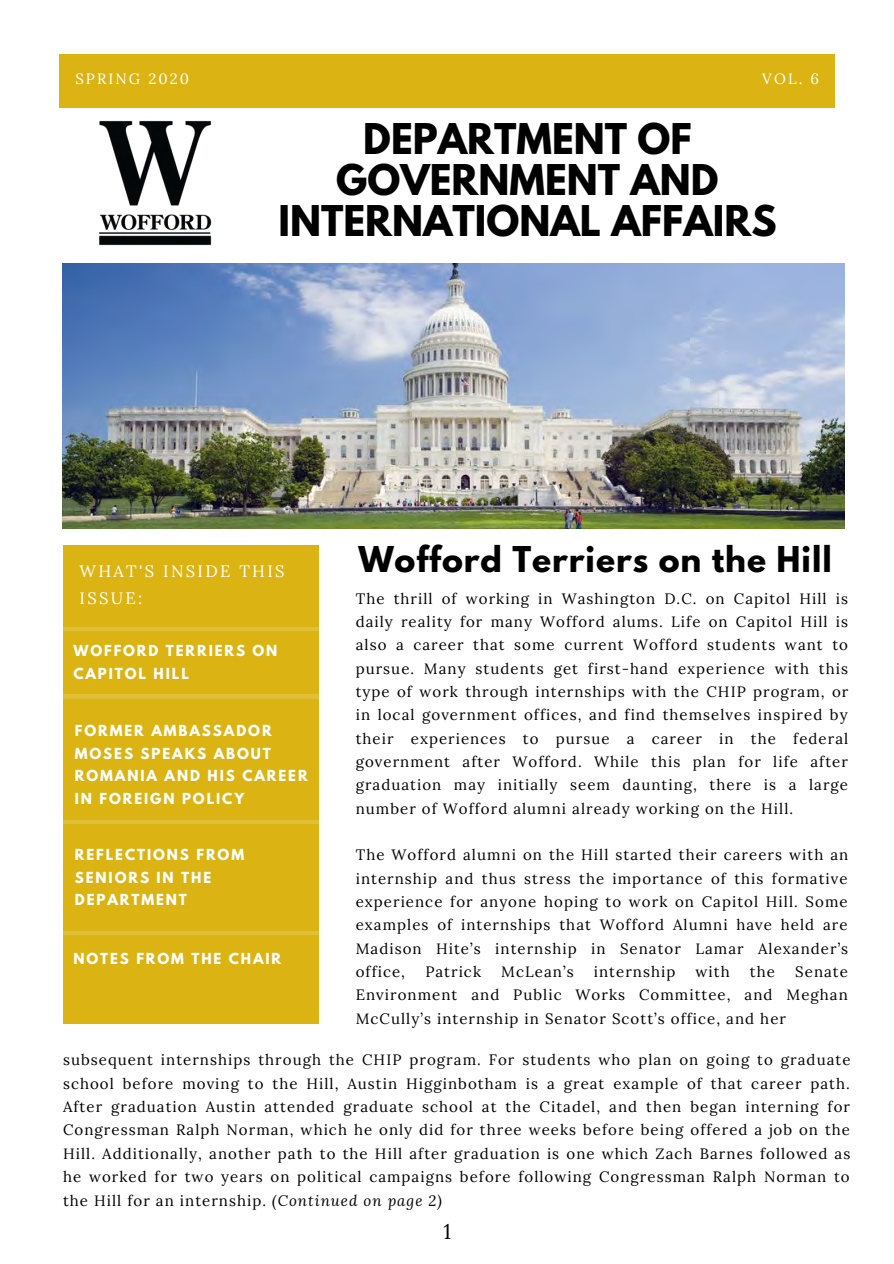
<style>
.page{position:relative;width:894px;height:1264px;background:#fff}
.page>*{position:absolute;margin:0;border:0;box-sizing:border-box;transform-origin:0 0}
.t1{font:700 37.5px/41.1px "League Spartan";color:#000;text-align:center}
.t2{font:700 31.5px "League Spartan";letter-spacing:.03em;color:#000}
.t3{font:21px "Lora";color:#000}
.t4{font:16.5px/27.3px "Lora";letter-spacing:.14em;color:#fff}
.t5{font:15px/23.2px "Lora";letter-spacing:.07em;color:#000;text-align:justify}
.t6{font:14.85px "Lora";letter-spacing:.14em;color:#fff}
.t7{font:700 13.5px/22.5px "League Spartan";letter-spacing:.14em;color:#fff}
.s1{font-style:italic}
</style>
<div class="page">
<div style="left:60px;top:54px;width:774px;height:53px;background:#dbb313"></div>
<div style="left:63px;top:545px;width:256px;height:478px;background:#dbb313"></div>
<hr style="left:62px;top:627px;width:266px;height:3px;background:#fff">
<hr style="left:56px;top:820px;width:285px;height:3px;background:#fff">
<hr style="left:56px;top:931px;width:285px;height:3px;background:#fff">
<hr style="left:56px;top:694px;width:270px;height:4px;background:#e0be35">
<img style="left:99px;top:120px;width:113px;height:126px">
<img style="left:62px;top:263px;width:781px;height:265px">
<p class="t6" style="left:75px;top:69px;width:115px">SPRING 2020</p>
<p class="t6" style="left:762px;top:69px;width:58px">VOL. 6</p>
<h1 class="t1" style="left:278px;top:123px;width:499px">DEPARTMENT OF<br>GOVERNMENT AND<br>INTERNATIONAL AFFAIRS</h1>
<p class="t4" style="left:80px;top:557px;width:206px">WHAT'S INSIDE THIS<br>ISSUE:</p>
<p class="t7" style="left:73px;top:641px;width:205px">WOFFORD TERRIERS ON<br>CAPITOL HILL</p>
<p class="t7" style="left:75px;top:721px;width:234px">FORMER AMBASSADOR<br>MOSES SPEAKS ABOUT<br>ROMANIA AND HIS CAREER<br>IN FOREIGN POLICY</p>
<p class="t7" style="left:75px;top:845px;width:171px">REFLECTIONS FROM<br>SENIORS IN THE<br>DEPARTMENT</p>
<p class="t7" style="left:73px;top:949px;width:209px">NOTES FROM THE CHAIR</p>
<h2 class="t2" style="left:358px;top:543px;width:475px">Wofford Terriers on the Hill</h2>
<p class="t5" style="left:355px;top:586px;width:494px">The thrill of working in Washington D.C. on Capitol Hill is daily reality for many Wofford alums. Life on Capitol Hill is also a career that some current Wofford students want to pursue. Many students get first-hand experience with this type of work through internships with the CHIP program, or in local government offices, and find themselves inspired by their experiences to pursue a career in the federal government after Wofford. While this plan for life after graduation may initially seem daunting, there is a large number of Wofford alumni already working on the Hill.</p>
<p class="t5" style="left:355px;top:843px;width:494px">The Wofford alumni on the Hill started their careers with an internship and thus stress the importance of this formative experience for anyone hoping to work on Capitol Hill. Some examples of internships that Wofford Alumni have held are Madison Hite’s internship in Senator Lamar Alexander’s office,</p>
<p class="t5" style="left:425px;top:960px;width:57px">Patrick</p>
<p class="t5" style="left:501px;top:960px;width:74px">McLean’s</p>
<p class="t5" style="left:593px;top:960px;width:83px">internship</p>
<p class="t5" style="left:695px;top:960px;width:36px">with</p>
<p class="t5" style="left:749px;top:960px;width:27px">the</p>
<p class="t5" style="left:355px;top:959px;width:493px;text-indent:439px">Senate Environment and Public Works Committee, and Meghan McCully’s internship in Senator Scott’s office, and her</p>
<p class="t5" style="left:63px;top:1047px;width:788px">subsequent internships through the CHIP program. For students who plan on going to graduate school before moving to the Hill, Austin Higginbotham is a great example of that career path.<br>After graduation Austin attended graduate school at the Citadel, and then began interning for Congressman Ralph Norman, which he only did for three weeks before being offered a job on the Hill. Additionally, another path to the Hill after graduation is one which Zach Barnes followed as he worked for two years on political campaigns before following Congressman Ralph Norman to the Hill for an internship. <span class="s1">(Continued on page 2)</span></p>
<h3 class="t3" style="left:443px;top:1218px;width:9px">1</h3>
</div>
